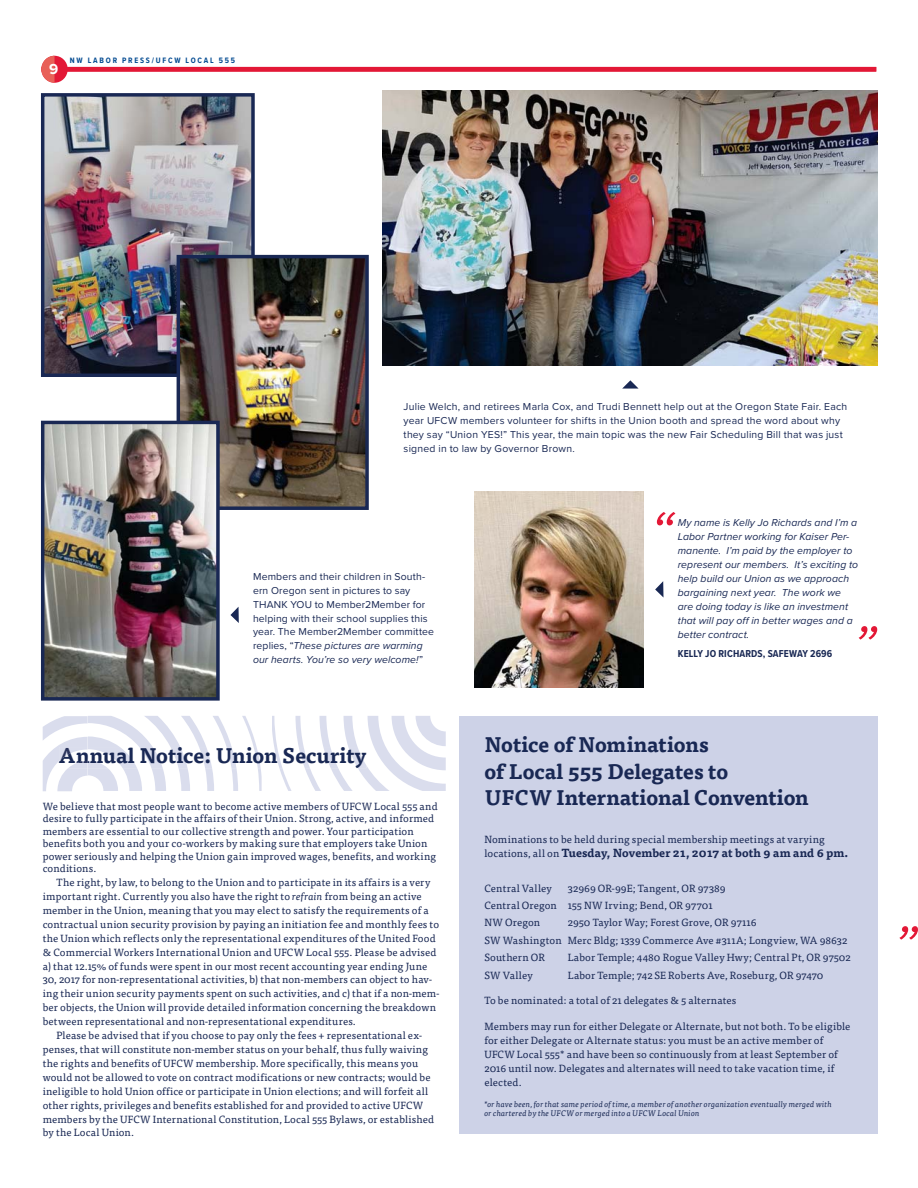
<style>
.page{position:relative;width:918px;height:1188px;background:#fff}
.page>*{position:absolute;margin:0;border:0;box-sizing:border-box;transform-origin:0 0}
.t1{font:700 20.85px/26.7px "Tisa Pro";letter-spacing:-.005em;color:#192854}
.t2{font:700 15px "Proxima Nova";color:#fff}
.t3{font:700 11.55px "Tisa Pro";color:#192854}
.t4{font:10.5px/12.5px "Tisa Pro";letter-spacing:.015em;color:#192854}
.t5{font:10.5px/14px "Proxima Nova";letter-spacing:.02em;color:#192854}
.t6{font:italic 10.5px/14px "Proxima Nova";letter-spacing:.01em;color:#192854}
.t7{font:700 10.5px "Proxima Nova Cond";letter-spacing:.01em;color:#192854}
.t8{font:italic 8.1px/9.8px "Tisa Pro";letter-spacing:.015em;color:#192854}
.t9{font:700 8.1px "Proxima Nova Cond";letter-spacing:.22em;color:#004990}
.s1{font-style:italic}
.s2{color:#2a335c}
.s3{font-weight:400;font-size:10.5px}
</style>
<div class="page">
<div style="left:42px;top:67px;width:834px;height:5px;background:#e31836"></div>
<div style="left:41px;top:56px;width:27px;height:27px;background:#e31836;border-radius:50%"></div>
<svg style="left:41px;top:56px;width:14px;height:27px"></svg>
<svg style="left:622px;top:380px;width:17px;height:9px"></svg>
<img style="left:383px;top:90px;width:494px;height:275px">
<img style="left:475px;top:492px;width:168px;height:195px">
<svg style="left:655px;top:581px;width:9px;height:17px"></svg>
<svg style="left:230px;top:607px;width:9px;height:16px"></svg>
<svg style="left:899px;top:926px;width:19px;height:14px"></svg>
<svg style="left:859px;top:626px;width:18px;height:14px"></svg>
<svg style="left:657px;top:512px;width:18px;height:13px"></svg>
<img style="left:45px;top:97px;width:206px;height:276px">
<div style="left:41px;top:93px;width:214px;height:284px;border:3px solid #192854"></div>
<img style="left:181px;top:259px;width:184px;height:247px">
<div style="left:177px;top:255px;width:192px;height:255px;border:3px solid #192854"></div>
<img style="left:45px;top:425px;width:171px;height:272px">
<div style="left:41px;top:421px;width:179px;height:280px;border:3px solid #192854"></div>
<div style="left:459px;top:716px;width:418px;height:418px;background:#cdd2e7"></div>
<svg style="left:272px;top:716px;width:174px;height:75px"></svg>
<svg style="left:43px;top:716px;width:219px;height:75px"></svg>
<h2 class="t2" style="left:49px;top:64px;width:11px">9</h2>
<p class="t9" style="left:70px;top:57px;width:167px">NW LABOR PRESS/UFCW LOCAL 555</p>
<p class="t5" style="left:404px;top:400px;width:445px">Julie Welch, and retirees Marla Cox, and Trudi Bennett help out at the Oregon State Fair. Each year UFCW members volunteer for shifts in the Union booth and spread the word about why they say “Union YES!” This year, the main topic was the new Fair Scheduling Bill that was just signed in to law by Governor Brown.</p>
<p class="t5" style="left:253px;top:570px;width:182px">Members and their children in South&shy;ern Oregon sent in pictures to say THANK YOU to Member2Member for helping with their school supplies this year. The Member2Member committee replies, “<span class="s1">These pictures are warming our hearts. You’re so very welcome!</span>”</p>
<p class="t6" style="left:678px;top:517px;width:182px">My name is Kelly Jo Richards and I’m a Labor Partner working for Kaiser Per&shy;manente. I’m paid by the employer to represent our members. It’s exciting to help build our Union as we approach bargaining next year. The work we are doing today is like an investment that will pay off in better wages and a better contract.</p>
<p class="t7" style="left:678px;top:649px;width:156px">KELLY JO RICHARDS, SAFEWAY 2696</p>
<h1 class="t1" style="left:59px;top:744px;width:310px"><span class="s2">An</span>nual Notice: Union Security</h1>
<p class="t4" style="left:43px;top:801px;width:396px">We believe that most people want to become active members of UFCW Local 555 and desire to fully participate in the affairs of their Union. Strong, active, and informed members are essential to our collective strength and power. Your participation benefits both you and your co-workers by making sure that employers take Union power seriously and helping the Union gain improved wages, benefits, and working conditions.</p>
<p class="t4" style="left:57px;top:877px;width:375px">The right, by law, to belong to the Union and to participate in its affairs is a very</p>
<p class="t4" style="left:43px;top:891px;width:381px">important right. Currently you also have the right to <span class="s1">refrain</span> from being an active</p>
<p class="t4" style="left:43px;top:905px;width:387px">member in the Union, meaning that you may elect to satisfy the requirements of a</p>
<p class="t4" style="left:43px;top:919px;width:398px">contractual union security provision by paying an initiation fee and monthly fees to</p>
<p class="t4" style="left:43px;top:933px;width:395px">the Union which reflects only the representational expenditures of the United Food</p>
<p class="t4" style="left:43px;top:947px;width:395px">&amp; Commercial Workers International Union and UFCW Local 555. Please be advised</p>
<p class="t4" style="left:43px;top:960px;width:386px">a) that 12.15% of funds were spent in our most recent accounting year ending June</p>
<p class="t4" style="left:43px;top:974px;width:391px">30, 2017 for non-representational activities, b) that non-members can object to hav-</p>
<p class="t4" style="left:43px;top:988px;width:399px">ing their union security payments spent on such activities, and c) that if a non-mem-</p>
<p class="t4" style="left:43px;top:1002px;width:395px">ber objects, the Union will provide detailed information concerning the breakdown</p>
<p class="t4" style="left:43px;top:1016px;width:315px">between representational and non-representational expenditures.</p>
<p class="t4" style="left:57px;top:1030px;width:367px">Please be advised that if you choose to pay only the fees + representational ex-</p>
<p class="t4" style="left:43px;top:1044px;width:387px">penses, that will constitute non-member status on your behalf, thus fully waiving</p>
<p class="t4" style="left:43px;top:1058px;width:377px">the rights and benefits of UFCW membership. More specifically, this means you</p>
<p class="t4" style="left:43px;top:1072px;width:389px">would not be allowed to vote on contract modifications or new contracts; would be</p>
<p class="t4" style="left:43px;top:1086px;width:387px">ineligible to hold Union office or participate in Union elections; and will forfeit all</p>
<p class="t4" style="left:43px;top:1100px;width:382px">other rights, privileges and benefits established for and provided to active UFCW</p>
<p class="t4" style="left:43px;top:1113px;width:393px">members by the UFCW International Constitution, Local 555 Bylaws, or established</p>
<p class="t4" style="left:43px;top:1127px;width:93px">by the Local Union.</p>
<h1 class="t1" style="left:485px;top:733px;width:326px">Notice of Nominations<br>of Local 555 Delegates to<br>UFCW International Convention</h1>
<p class="t4" style="left:485px;top:834px;width:342px">Nominations to be held during special membership meetings at varying</p>
<p class="t3" style="left:485px;top:848px;width:365px"><span class="s3">locations, all on</span> Tuesday, November 21, 2017 at both 9 am and 6 pm.</p>
<p class="t4" style="left:485px;top:883px;width:69px">Central Valley</p>
<p class="t4" style="left:485px;top:880px;width:243px;line-height:17.4px;text-indent:83px">32969 OR-99E; Tangent, OR 97389<br>Central Oregon 155 NW Irving; Bend, OR 97701<br>NW Oregon</p>
<p class="t4" style="left:485px;top:915px;width:364px;line-height:17.4px;text-indent:83px">2950 Taylor Way; Forest Grove, OR 97116<br>SW Washington Merc Bldg; 1339 Commerce Ave #311A; Longview, WA 98632<br>Southern OR</p>
<p class="t4" style="left:568px;top:952px;width:284px">Labor Temple; 4480 Rogue Valley Hwy; Central Pt, OR 97502</p>
<p class="t4" style="left:485px;top:970px;width:50px">SW Valley</p>
<p class="t4" style="left:568px;top:970px;width:257px">Labor Temple; 742 SE Roberts Ave, Roseburg, OR 97470</p>
<p class="t4" style="left:485px;top:995px;width:253px">To be nominated: a total of 21 delegates &amp; 5 alternates</p>
<p class="t4" style="left:485px;top:1020px;width:367px;line-height:14px">Members may run for either Delegate or Alternate, but not both. To be eligible for either Delegate or Alternate status: you must be an active member of UFCW Local 555* and have been so continuously from at least September of 2016 until now. Delegates and alternates will need to take vacation time, if elected.</p>
<p class="t8" style="left:485px;top:1099px;width:349px">*or have been, for that same period of time, a member of another organization eventually merged with or chartered by the UFCW or merged into a UFCW Local Union</p>
</div>
